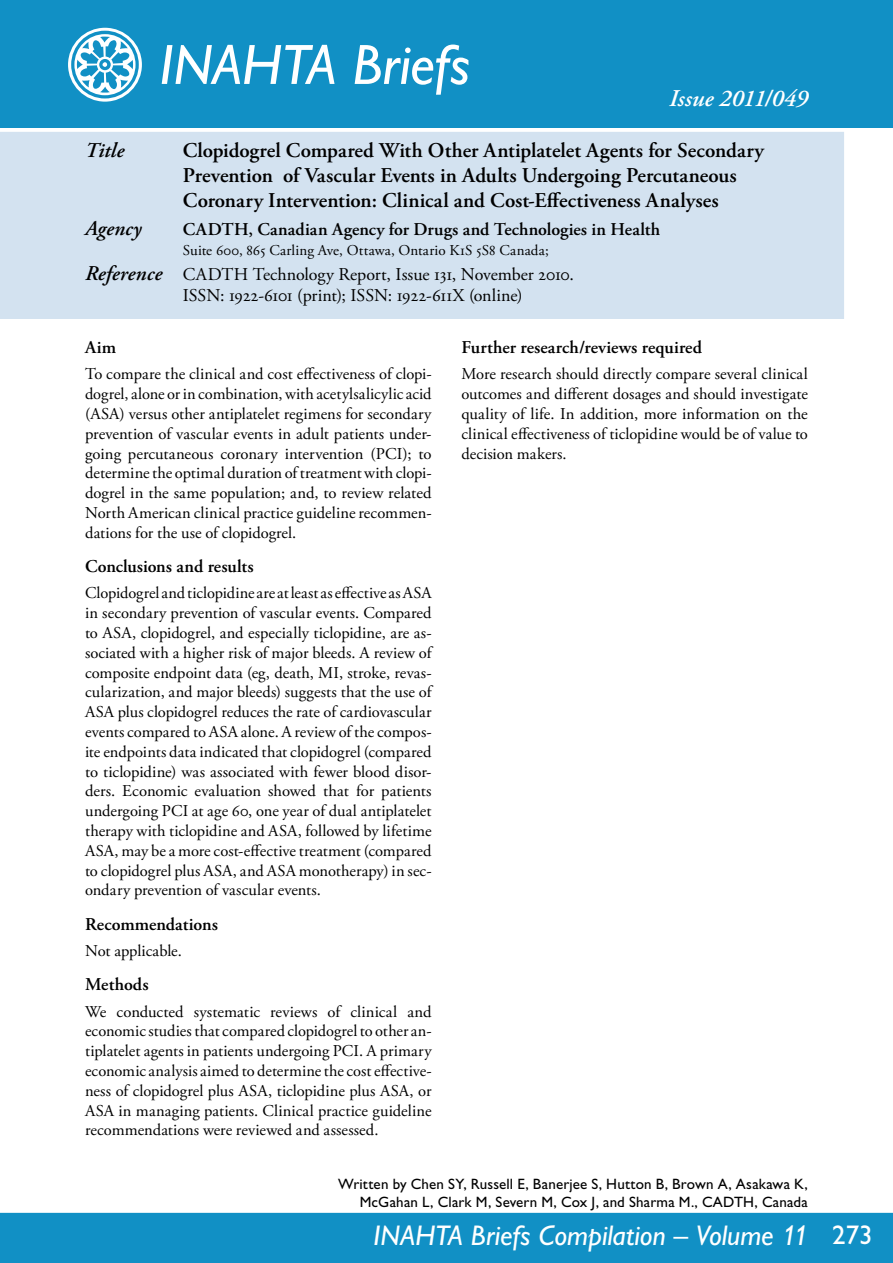
<style>
.page{position:relative;width:893px;height:1263px;background:#fff}
.page>*{position:absolute;margin:0;border:0;box-sizing:border-box;transform-origin:0 0}
.t1{font:italic 57px "Gill Alt One";color:#fff}
.Ö-Grouping__right{font:italic 28.5px "Gill Alt One";color:#fff}
.t2{font:27px "Gill Alt One";color:#fff}
.Issue{font:italic 600 24px "Adobe Garamond Pro";letter-spacing:.005em;color:#fff}
.Title_ruta{font:600 21px/25.2px "Adobe Garamond Pro";color:#000}
.Agency_text{font:italic 600 21px "Adobe Garamond Pro";letter-spacing:.005em;color:#000}
.Title_ruta-2{font:italic 600 21px "Adobe Garamond Pro";letter-spacing:.005em;color:#000}
.Reference_text{font:18px "Adobe Garamond Pro";letter-spacing:-.005em;color:#000}
.Heading{font:600 18px "Adobe Garamond Pro";letter-spacing:.005em;color:#000}
.Agency_text-2{font:600 18px "Adobe Garamond Pro";letter-spacing:.005em;color:#000}
.Brödtext{font:16.5px/19.8px "Adobe Garamond Pro";color:#000;text-align:justify}
.Written_by{font:15px/18px "Gill Alt One";letter-spacing:.01em;color:#000;text-align:right}
.Agency_address{font:15px "Adobe Garamond Pro";letter-spacing:.01em;color:#000}
.s1{font-weight:600;font-style:italic;font-size:21px}
</style>
<div class="page">
<div style="left:0;top:1213px;width:893px;height:50px;background:#1190c5"></div>
<div style="left:0;top:132px;width:844px;height:187px;background:#d3e2f0"></div>
<div style="left:0;top:0;width:893px;height:128px;background:#1190c5"></div>
<p class="t1" style="left:159px;top:32px;width:312px">INAHTA Briefs</p>
<p class="Issue" style="left:669px;top:84px;width:140px">Issue 2011/049</p>
<p class="Title_ruta-2" style="left:85px;top:138px;width:41px">Title</p>
<p class="Title_ruta" style="left:183px;top:138px;width:583px">Clopidogrel Compared With Other Antiplatelet Agents for Secondary<br>Prevention of Vascular Events in Adults Undergoing Percutaneous<br>Coronary Intervention: Clinical and Cost-Effectiveness Analyses</p>
<p class="Agency_text" style="left:85px;top:216px;width:58px">Agency</p>
<p class="Agency_text-2" style="left:183px;top:219px;width:479px">CADTH, Canadian Agency for Drugs and Technologies in Health</p>
<p class="Agency_address" style="left:183px;top:241px;width:367px">Suite 600, 865 Carling Ave, Ottawa, Ontario K1S 5S8 Canada;</p>
<p class="Reference_text" style="left:85px;top:263px;width:490px"><span class="s1">Reference</span> CADTH Technology Report, Issue 131, November 2010.</p>
<p class="Reference_text" style="left:183px;top:285px;width:341px">ISSN: 1922-6101 (print); ISSN: 1922-611X (online)</p>
<p class="Heading" style="left:85px;top:337px;width:33px">Aim</p>
<p class="Brödtext" style="left:85px;top:365px;width:348px">To compare the clinical and cost effectiveness of clopi&shy;dogrel, alone or in combination, with acetylsalicylic acid (ASA) versus other antiplatelet regimens for secondary prevention of vascular events in adult patients under&shy;going percutaneous coronary intervention (PCI); to determine the optimal duration of treatment with clopi&shy;dogrel in the same population; and, to review related North American clinical practice guideline recommen&shy;dations for the use of clopidogrel.</p>
<p class="Heading" style="left:85px;top:556px;width:170px">Conclusions and results</p>
<p class="Brödtext" style="left:85px;top:584px;width:348px">Clopidogrel and ticlopidine are at least as effective as ASA in secondary prevention of vascular events. Compared to ASA, clopidogrel, and especially ticlopidine, are as&shy;sociated with a higher risk of major bleeds. A review of composite endpoint data (eg, death, MI, stroke, revas&shy;cularization, and major bleeds) suggests that the use of ASA plus clopidogrel reduces the rate of cardiovascular events compared to ASA alone. A review of the compos&shy;ite endpoints data indicated that clopidogrel (compared to ticlopidine) was associated with fewer blood disor&shy;ders. Economic evaluation showed that for patients undergoing PCI at age 60, one year of dual antiplatelet therapy with ticlopidine and ASA, followed by lifetime ASA, may be a more cost-effective treatment (compared to clopidogrel plus ASA, and ASA monotherapy) in sec&shy;ondary prevention of vascular events.</p>
<p class="Heading" style="left:85px;top:914px;width:134px">Recommendations</p>
<p class="Brödtext" style="left:85px;top:941px;width:98px">Not applicable.</p>
<p class="Heading" style="left:85px;top:974px;width:65px">Methods</p>
<p class="Brödtext" style="left:85px;top:1002px;width:348px">We conducted systematic reviews of clinical and economic studies that compared clopidogrel to other an&shy;tiplatelet agents in patients undergoing PCI. A primary economic analysis aimed to determine the cost effective&shy;ness of clopidogrel plus ASA, ticlopidine plus ASA, or ASA in managing patients. Clinical practice guideline recommendations were reviewed and assessed.</p>
<p class="Heading" style="left:461px;top:337px;width:242px">Further research/reviews required</p>
<p class="Brödtext" style="left:461px;top:365px;width:348px">More research should directly compare several clinical outcomes and different dosages and should investigate quality of life. In addition, more information on the clinical effectiveness of ticlopidine would be of value to decision makers.</p>
<p class="Written_by" style="left:338px;top:1175px;width:471px">Written by Chen SY, Russell E, Banerjee S, Hutton B, Brown A, Asakawa K,<br>McGahan L, Clark M, Severn M, Cox J, and Sharma M., CADTH, Canada</p>
<p class="Ö-Grouping__right" style="left:374px;top:1218px;width:436px">INAHTA Briefs Compilation – Volume 11</p>
<p class="t2" style="left:832px;top:1219px;width:42px">273</p>
</div>
